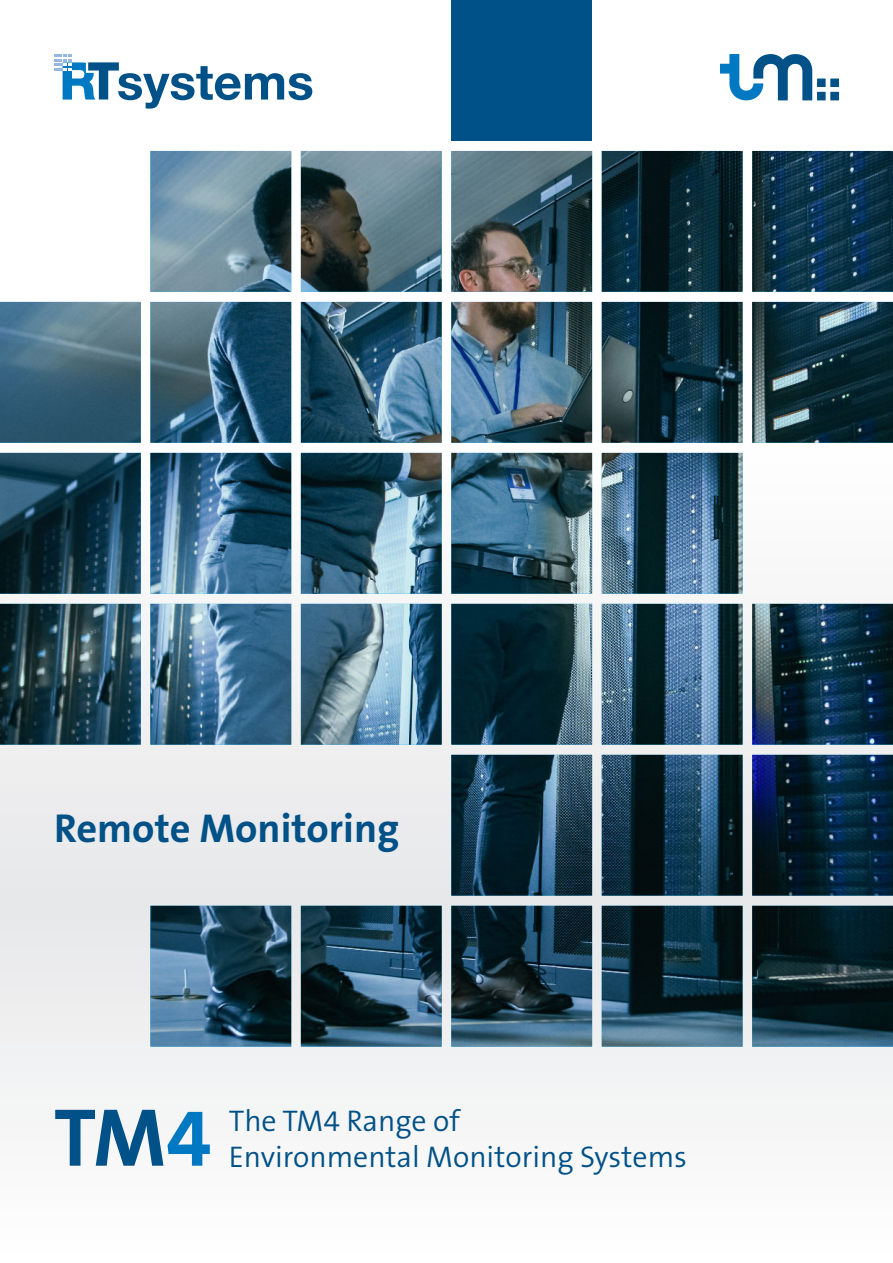
<style>
.page{position:relative;width:893px;height:1263px;background:#fff}
.page>*{position:absolute;margin:0;border:0;box-sizing:border-box;transform-origin:0 0}
.t1{font:700 82.8px "The Sans B7";color:#005187}
.t2{font:700 40.5px "The Sans B7";color:#005187}
.t3{font:300 30px "The Sans B4";color:#005187}
.s1{color:#0079c2}
</style>
<div class="page">
<div style="left:0;top:442px;width:893px;height:821px;background:#f7f7f8"></div>
<svg style="left:54px;top:54px;width:258px;height:55px"></svg>
<img style="left:0;top:151px;width:893px;height:895px">
<div style="left:451px;top:0;width:141px;height:141px;background:#005187"></div>
<svg style="left:720px;top:54px;width:119px;height:46px"></svg>
<h2 class="t2" style="left:54px;top:811px;width:347px">Remote Monitoring</h2>
<h1 class="t1" style="left:54px;top:1103px;width:159px">TM<span class="s1">4</span></h1>
<p class="t3" style="left:229px;top:1107px;width:233px">The TM4 Range of</p>
<p class="t3" style="left:229px;top:1143px;width:460px">Environmental Monitoring Systems</p>
</div>
